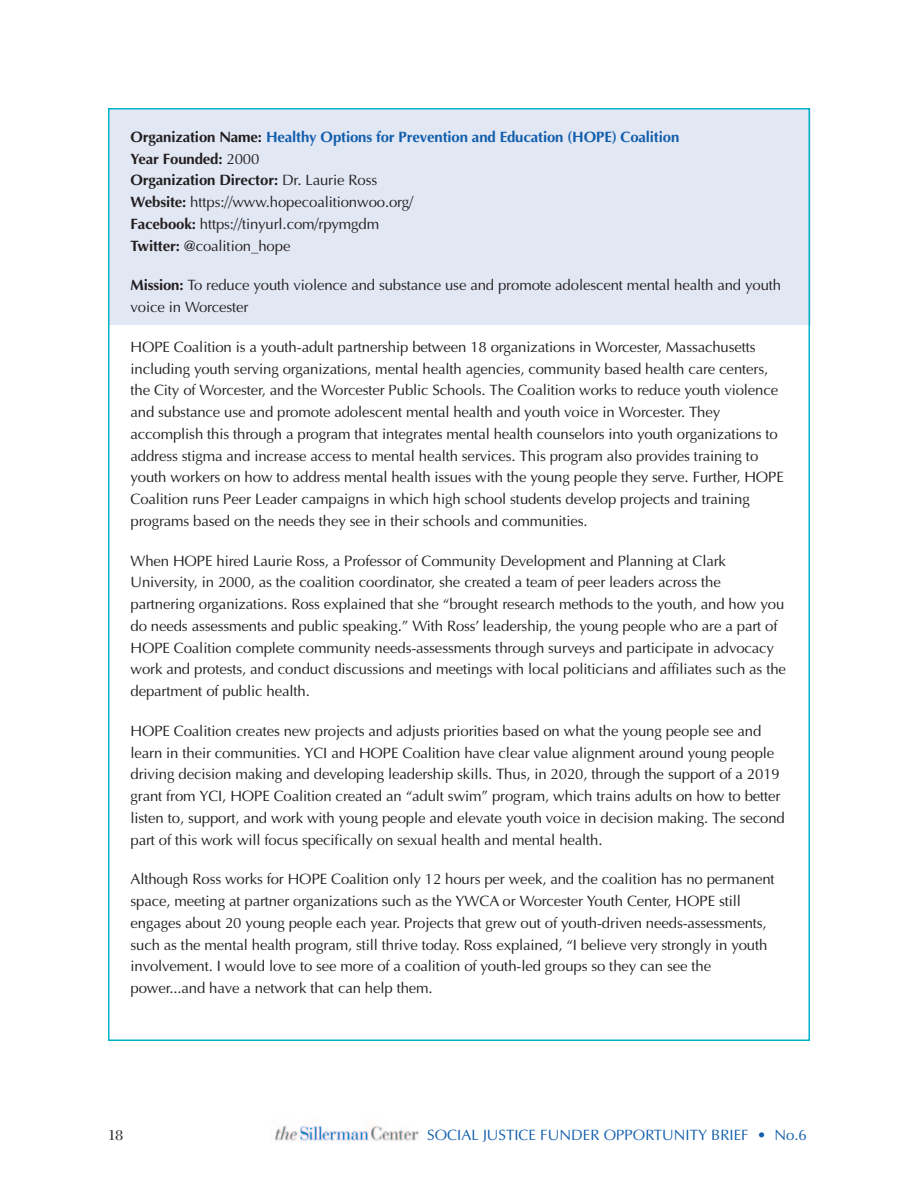
<style>
.page{position:relative;width:918px;height:1188px;background:#fff}
.page>*{position:absolute;margin:0;border:0;box-sizing:border-box;transform-origin:0 0}
.t1{font:15px/21.8px "Optima";letter-spacing:-.01em;color:#231f20}
.t2{font:15px "Optima";color:#115eac}
.t3{font:15px "Bodoni";color:#231f20}
.s1{font-weight:700}
.s2{font-weight:700;color:#115eac}
</style>
<div class="page">
<div style="left:108px;top:108px;width:702px;height:217px;background:#e2e7f4"></div>
<img style="left:274px;top:1125px;width:145px;height:17px">
<p class="t1" style="left:130px;top:127px;width:550px"><span class="s1">Organization Name:</span> <span class="s2">Healthy Options for Prevention and Education (HOPE) Coalition </span><span class="s1">Year Founded:</span> 2000<br><span class="s1">Organization Director:</span> Dr. Laurie Ross<br><span class="s1">Website:</span> https://www.hopecoalitionwoo.org/<br><span class="s1">Facebook:</span> https://tinyurl.com/rpymgdm<br><span class="s1">Twitter:</span> @coalition_hope</p>
<p class="t1" style="left:130px;top:276px;width:652px"><span class="s1">Mission:</span> To reduce youth violence and substance use and promote adolescent mental health and youth voice in Worcester</p>
<p class="t1" style="left:130px;top:337px;width:655px">HOPE Coalition is a youth-adult partnership between 18 organizations in Worcester, Massachusetts including youth serving organizations, mental health agencies, community based health care centers, the City of Worcester, and the Worcester Public Schools. The Coalition works to reduce youth violence and substance use and promote adolescent mental health and youth voice in Worcester. They accomplish this through a program that integrates mental health counselors into youth organizations to address stigma and increase access to mental health services. This program also provides training to youth workers on how to address mental health issues with the young people they serve. Further, HOPE Coalition runs Peer Leader campaigns in which high school students develop projects and training programs based on the needs they see in their schools and communities.</p>
<p class="t1" style="left:130px;top:551px;width:657px">When HOPE hired Laurie Ross, a Professor of Community Development and Planning at Clark University, in 2000, as the coalition coordinator, she created a team of peer leaders across the partnering organizations. Ross explained that she “brought research methods to the youth, and how you do needs assessments and public speaking.” With Ross’ leadership, the young people who are a part of HOPE Coalition complete community needs-assessments through surveys and participate in advocacy work and protests, and conduct discussions and meetings with local politicians and affiliates such as the department of public health.</p>
<p class="t1" style="left:130px;top:721px;width:656px">HOPE Coalition creates new projects and adjusts priorities based on what the young people see and learn in their communities. YCI and HOPE Coalition have clear value alignment around young people driving decision making and developing leadership skills. Thus, in 2020, through the support of a 2019 grant from YCI, HOPE Coalition created an “adult swim” program, which trains adults on how to better listen to, support, and work with young people and elevate youth voice in decision making. The second part of this work will focus specifically on sexual health and mental health.</p>
<p class="t1" style="left:130px;top:870px;width:646px">Although Ross works for HOPE Coalition only 12 hours per week, and the coalition has no permanent space, meeting at partner organizations such as the YWCA or Worcester Youth Center, HOPE still engages about 20 young people each year. Projects that grew out of youth-driven needs-assessments, such as the mental health program, still thrive today. Ross explained, “I believe very strongly in youth involvement. I would love to see more of a coalition of youth-led groups so they can see the power...and have a network that can help them.</p>
<p class="t3" style="left:108px;top:1129px;width:16px">18</p>
<p class="t2" style="left:427px;top:1128px;width:381px">SOCIAL JUSTICE FUNDER OPPORTUNITY BRIEF • No.6</p>
</div>
